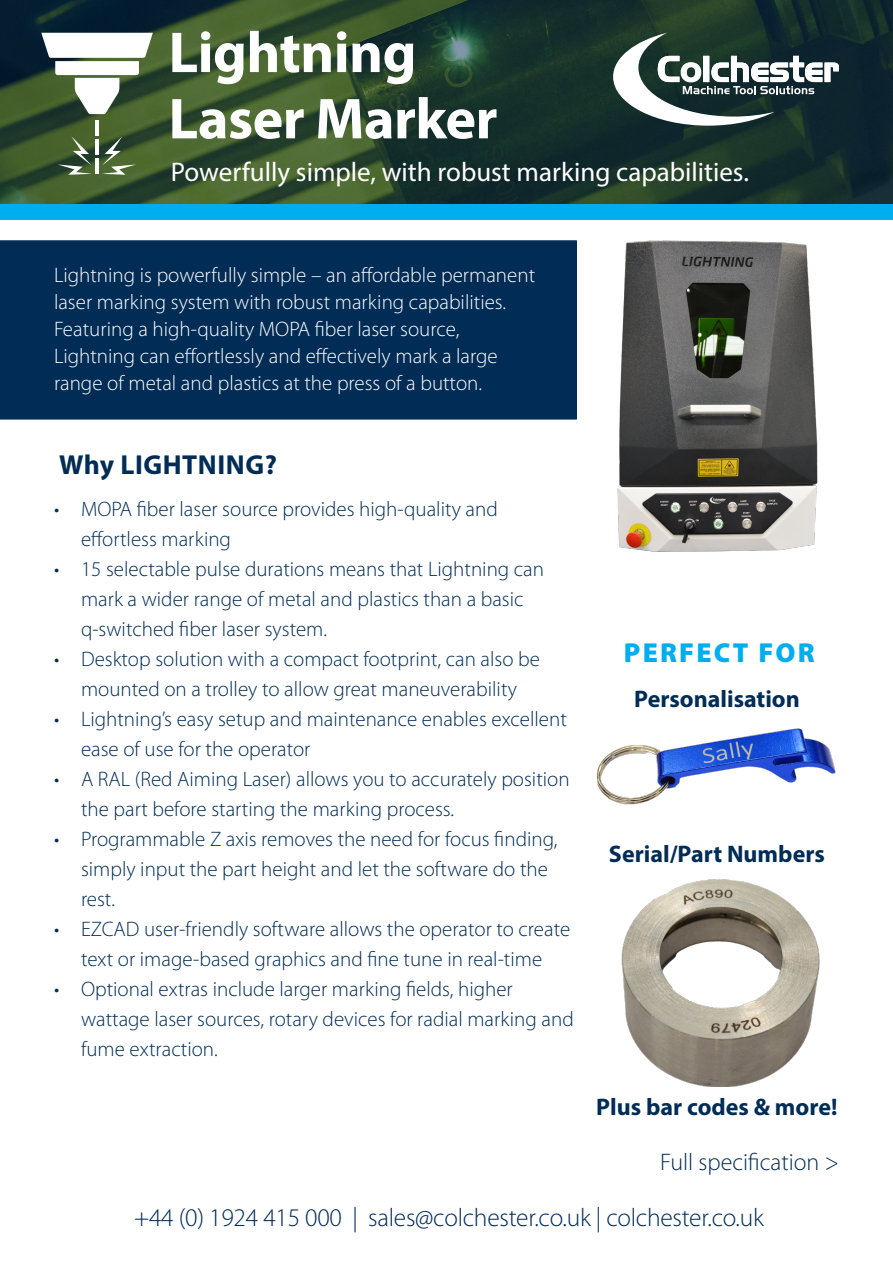
<style>
.page{position:relative;width:893px;height:1263px;background:#fff}
.page>*{position:absolute;margin:0;border:0;box-sizing:border-box;transform-origin:0 0}
.t1{font:700 58.05px/66.3px "Myriad Pro";letter-spacing:-.01em;color:#fff}
.t2{font:700 27.45px "Myriad Pro";letter-spacing:.02em;color:#002c55}
.t3{font:900 27.45px "Myriad Pro";letter-spacing:.08em;color:#00aeef}
.t4{font:27px "Myriad Pro";color:#fff}
.t5{font:300 25.5px "Myriad Pro";letter-spacing:-.01em;color:#002c55}
.t6{font:700 24px "Myriad Pro";color:#002c55}
.t7{font:300 24px "Myriad Pro";color:#002c55}
.t8{font:300 21px/30px "Myriad Pro";color:#002c55}
.t9{font:300 21px/27px "Myriad Pro";color:#fff}
</style>
<div class="page">
<div style="left:0;top:240px;width:468px;height:180px;background:#002c55"></div>
<svg style="left:0;top:0;width:893px;height:204px;background:#243f2d"></svg>
<div style="left:0;top:204px;width:893px;height:16px;background:#00aeef"></div>
<img style="left:468px;top:240px;width:350px;height:312px">
<svg style="left:613px;top:33px;width:226px;height:93px"></svg>
<svg style="left:58px;top:136px;width:33px;height:39px"></svg>
<hr style="left:95px;top:120px;width:4px;height:15px;background:#fff">
<hr style="left:95px;top:139px;width:4px;height:16px;background:#fff">
<hr style="left:95px;top:158px;width:4px;height:16px;background:#fff">
<svg style="left:41px;top:33px;width:112px;height:81px"></svg>
<svg style="left:103px;top:136px;width:33px;height:39px"></svg>
<img style="left:596px;top:728px;width:240px;height:77px">
<img style="left:621px;top:879px;width:199px;height:208px">
<p class="t1" style="left:169px;top:17px;width:331px">Lightning<br>Laser Marker</p>
<p class="t4" style="left:171px;top:156px;width:579px">Powerfully simple, with robust marking capabilities.</p>
<p class="t9" style="left:54px;top:261px;width:483px">Lightning is powerfully simple – an affordable permanent laser marking system with robust marking capabilities.<br>Featuring a high-quality MOPA fiber laser source, Lightning can effortlessly and effectively mark a large range of metal and plastics at the press of a button.</p>
<p class="t2" style="left:59px;top:446px;width:219px">Why LIGHTNING?</p>
<p class="t8" style="left:81px;top:494px;width:418px;text-indent:-27px">• MOPA fiber laser source provides high-quality and effortless marking</p>
<p class="t8" style="left:81px;top:554px;width:465px;text-indent:-27px">• 15 selectable pulse durations means that Lightning can mark a wider range of metal and plastics than a basic q-switched fiber laser system.</p>
<p class="t8" style="left:54px;top:644px;width:487px;text-align:center">• Desktop solution with a compact footprint, can also be mounted on a trolley to allow great maneuverability</p>
<p class="t8" style="left:81px;top:704px;width:487px;text-indent:-27px">• Lightning’s easy setup and maintenance enables excellent ease of use for the operator</p>
<p class="t8" style="left:81px;top:764px;width:490px;text-indent:-27px">• A RAL (Red Aiming Laser) allows you to accurately position the part before starting the marking process.</p>
<p class="t8" style="left:81px;top:824px;width:478px;text-indent:-27px">• Programmable Z axis removes the need for focus finding, simply input the part height and let the software do the rest.</p>
<p class="t8" style="left:54px;top:914px;width:518px;text-align:center">• EZCAD user-friendly software allows the operator to create text or image-based graphics and fine tune in real-time</p>
<p class="t8" style="left:81px;top:974px;width:494px;text-indent:-27px">• Optional extras include larger marking fields, higher wattage laser sources, rotary devices for radial marking and fume extraction.</p>
<p class="t3" style="left:624px;top:638px;width:192px">PERFECT FOR</p>
<p class="t6" style="left:634px;top:684px;width:167px">Personalisation</p>
<p class="t6" style="left:609px;top:838px;width:217px">Serial/Part Numbers</p>
<p class="t6" style="left:596px;top:1091px;width:243px">Plus bar codes &amp; more!</p>
<p class="t7" style="left:660px;top:1147px;width:180px">Full specification &gt;</p>
<p class="t5" style="left:134px;top:1202px;width:631px">+44 (0) 1924 415 000 | sales@colchester.co.uk | colchester.co.uk</p>
</div>
